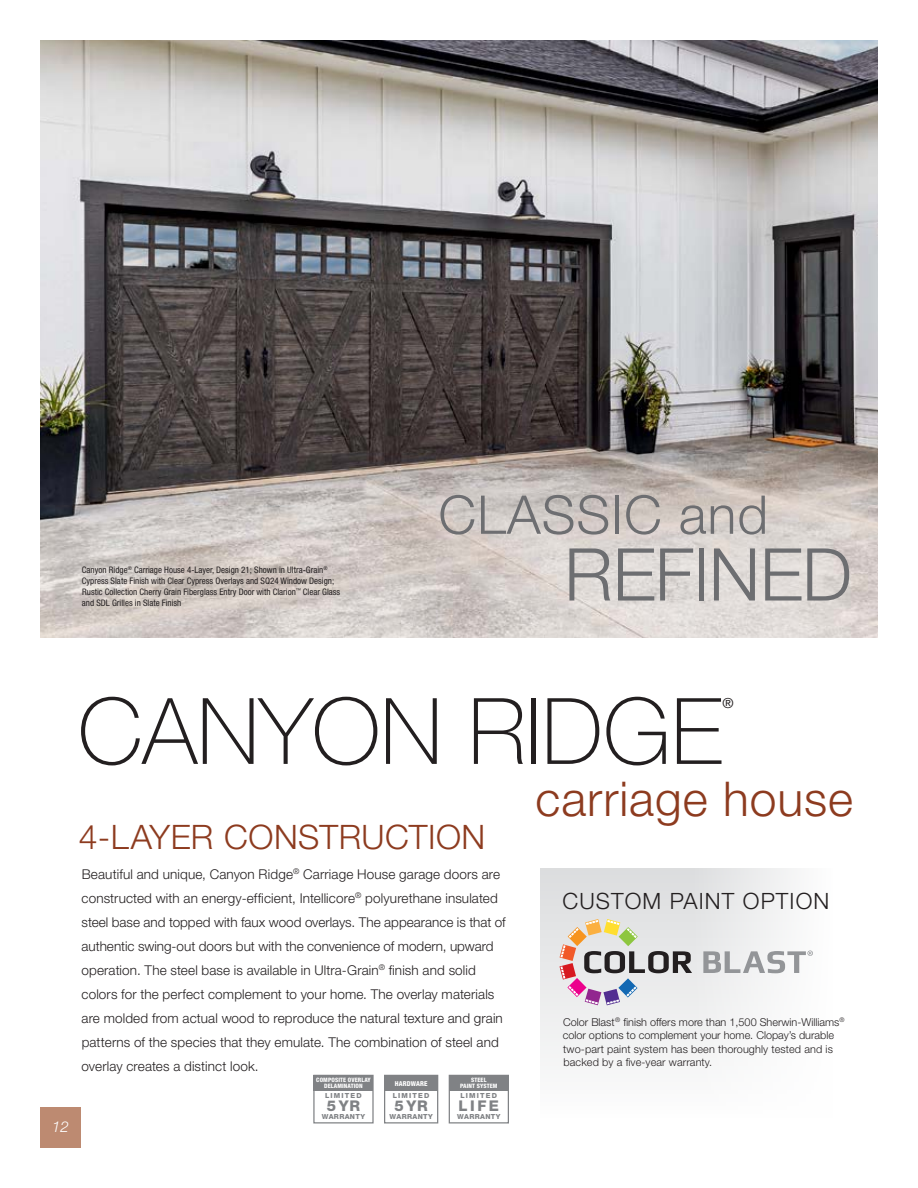
<style>
.page{position:relative;width:918px;height:1188px;background:#fff}
.page>*{position:absolute;margin:0;border:0;box-sizing:border-box;transform-origin:0 0}
.t1{font:100 91.95px "Helvetica Neue LT Std";color:#231f20}
.t2{font:300 72.9px "Helvetica Neue LT Std";letter-spacing:-.01em;color:#6d6e71}
.t3{font:300 53.4px "Helvetica Neue LT Std";letter-spacing:.02em;color:#6d6e71}
.t4{font:300 48px "Helvetica Neue LT Std";letter-spacing:.02em;color:#8d3b1f}
.t5{font:300 33.75px "Helvetica Neue LT Std";letter-spacing:.015em;color:#8d3b1f}
.t6{font:300 22.5px "Helvetica Neue LT Std";letter-spacing:.05em;color:#231f20}
.t7{font:italic 300 15px "Helvetica Neue LT Std";color:#fff}
.t8{font:800 14.85px "Helvetica Neue LT Std";letter-spacing:.17em;color:#808285}
.t9{font:13.95px "Helvetica Neue LT Std";color:#231f20}
.t10{font:300 13.5px/24px "Helvetica Neue LT Std";letter-spacing:.01em;color:#231f20}
.t11{font:300 10.8px/13.5px "Helvetica Neue LT Std";color:#231f20}
.t12{font:condensed 9px/10.8px "Helvetica Neue LT Std";color:#231f20}
.t13{font:800 6.9px "Helvetica Neue LT Std";letter-spacing:.05em;color:#808285}
.t14{font:800 6.9px "Helvetica Neue LT Std";letter-spacing:.17em;color:#808285}
.t15{font:800 condensed 6.75px "Helvetica Neue LT Std";letter-spacing:.02em;color:#fff}
.t16{font:800 condensed 6px/6px "Helvetica Neue LT Std";letter-spacing:.02em;color:#fff;text-align:center}
</style>
<div class="page">
<div style="left:40px;top:1107px;width:41px;height:41px;background:#bd8a71"></div>
<img style="left:40px;top:40px;width:838px;height:597px">
<div style="left:449px;top:1075px;width:60px;height:49px;background:#fff;border:1px solid #808285"></div>
<div style="left:449px;top:1075px;width:59px;height:16px;background:#808285"></div>
<div style="left:313px;top:1075px;width:61px;height:49px;background:#fff;border:1px solid #808285"></div>
<div style="left:314px;top:1075px;width:59px;height:16px;background:#808285"></div>
<div style="left:384px;top:1075px;width:54px;height:49px;background:#fff;border:1px solid #808285"></div>
<div style="left:385px;top:1075px;width:53px;height:16px;background:#808285"></div>
<svg style="left:540px;top:868px;width:272px;height:194px"></svg>
<svg style="left:560px;top:919px;width:132px;height:86px;background:#cdc2c0"></svg>
<svg style="left:703px;top:951px;width:110px;height:22px"></svg>
<p class="t12" style="left:82px;top:565px;width:260px">Canyon Ridge<sup>®</sup> Carriage House 4-Layer, Design 21; Shown in Ultra-Grain<sup>® </sup>Cypress Slate Finish with Clear Cypress Overlays and SQ24 Window Design; Rustic Collection Cherry Grain Fiberglass Entry Door with Clarion<sup>™</sup> Clear Glass and SDL Grilles in Slate Finish</p>
<h3 class="t3" style="left:438px;top:482px;width:331px">CLASSIC and</h3>
<h2 class="t2" style="left:564px;top:530px;width:289px">REFINED</h2>
<p class="t7" style="left:52px;top:1118px;width:18px">12</p>
<h1 class="t1" style="left:78px;top:679px;width:646px">CANYON RIDGE</h1>
<p class="t9" style="left:723px;top:695px;width:13px">®</p>
<h3 class="t4" style="left:536px;top:769px;width:319px">carriage house</h3>
<h3 class="t5" style="left:79px;top:816px;width:408px">4-LAYER CONSTRUCTION</h3>
<p class="t10" style="left:82px;top:862px;width:426px">Beautiful and unique, Canyon Ridge<sup>®</sup> Carriage House garage doors are constructed with an energy-efficient, Intellicore<sup>®</sup> polyurethane insulated steel base and topped with faux wood overlays. The appearance is that of authentic swing-out doors but with the convenience of modern, upward operation. The steel base is available in Ultra-Grain<sup>®</sup> finish and solid colors for the perfect complement to your home. The overlay materials are molded from actual wood to reproduce the natural texture and grain patterns of the species that they emulate. The combination of steel and overlay creates a distinct look.</p>
<p class="t16" style="left:316px;top:1077px;width:56px">COMPOSITE OVERLAY<br>DELAMINATION</p>
<p class="t15" style="left:395px;top:1079px;width:34px">HARDWARE</p>
<p class="t16" style="left:460px;top:1077px;width:39px">STEEL<br>PAINT SYSTEM</p>
<p class="t14" style="left:325px;top:1091px;width:38px">LIMITED</p>
<p class="t14" style="left:393px;top:1091px;width:38px">LIMITED</p>
<p class="t14" style="left:460px;top:1091px;width:38px">LIMITED</p>
<p class="t8" style="left:327px;top:1097px;width:35px">5YR</p>
<p class="t8" style="left:395px;top:1097px;width:35px">5YR</p>
<p class="t8" style="left:459px;top:1097px;width:42px">LIFE</p>
<p class="t13" style="left:322px;top:1112px;width:45px">WARRANTY</p>
<p class="t13" style="left:390px;top:1112px;width:45px">WARRANTY</p>
<p class="t13" style="left:457px;top:1112px;width:45px">WARRANTY</p>
<h3 class="t6" style="left:562px;top:887px;width:269px">CUSTOM PAINT OPTION</h3>
<p class="t11" style="left:563px;top:1015px;width:283px">Color Blast<sup>®</sup> finish offers more than 1,500 Sherwin-Williams<sup>® </sup>color options to complement your home. Clopay’s durable two-part paint system has been thoroughly tested and is backed by a five-year warranty.</p>
</div>
